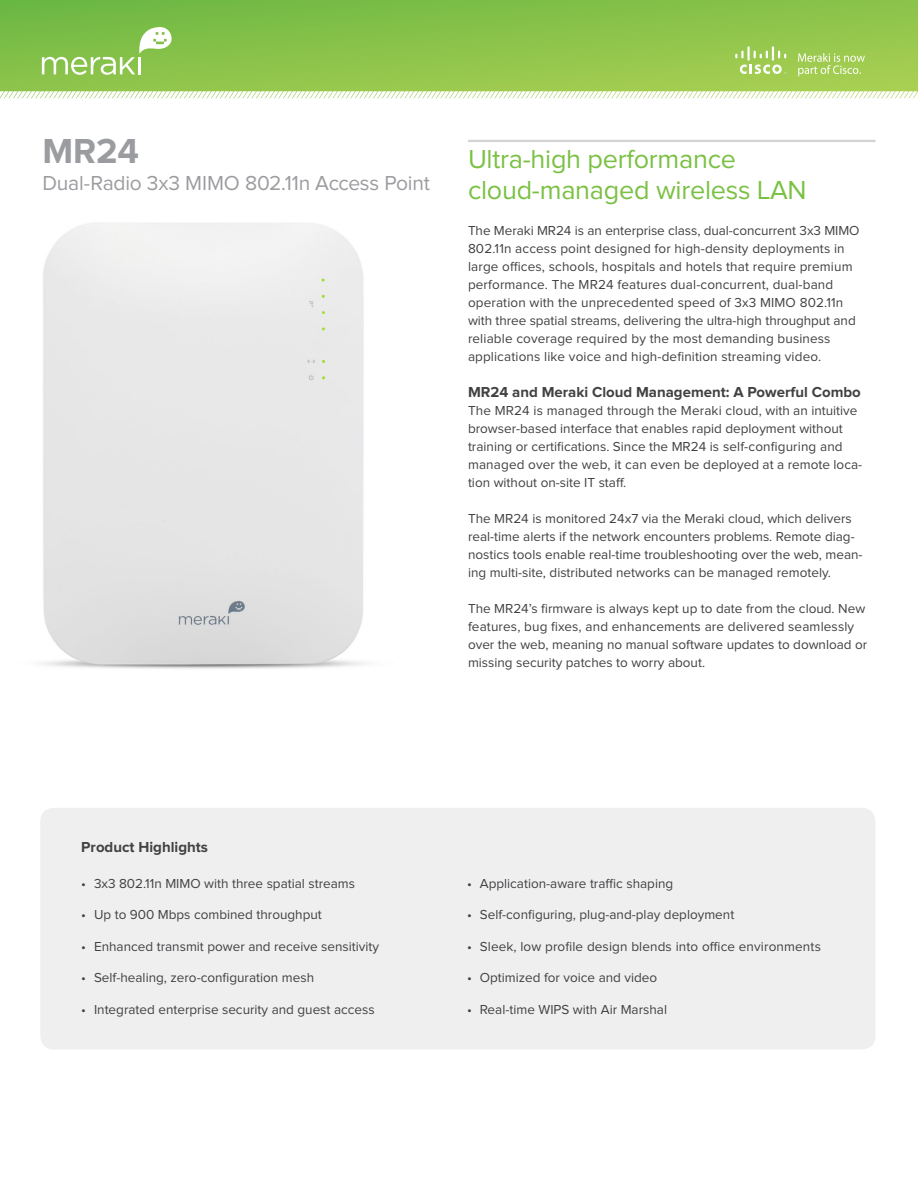
<style>
.page{position:relative;width:918px;height:1188px;background:#fff}
.page>*{position:absolute;margin:0;border:0;box-sizing:border-box;transform-origin:0 0}
.t1{font:700 36px "Proxima Nova";color:#9b9c9f}
.t2{font:27px/31.5px "Proxima Nova";letter-spacing:-.01em;color:#7ac143}
.t3{font:21px "Proxima Nova";letter-spacing:-.01em;color:#9b9c9f}
.t4{font:700 15px "Proxima Nova";color:#414042}
.t5{font:13.5px/18px "Proxima Nova";color:#414042}
</style>
<div class="page">
<hr style="left:468px;top:140px;width:407px;height:2px;background:#d1d3d4">
<img style="left:42px;top:222px;width:323px;height:447px">
<div style="left:40px;top:808px;width:835px;height:242px;background:#efeff0;border-radius:14px"></div>
<svg style="left:0;top:0;width:918px;height:98px;background:#93c756"></svg>
<svg style="left:42px;top:26px;width:130px;height:49px;background:#97ca68"></svg>
<hr style="left:138px;top:57px;width:3px;height:17px;background:#fff">
<svg style="left:798px;top:53px;width:67px;height:23px;background:#b1d571"></svg>
<svg style="left:735px;top:46px;width:51px;height:28px"></svg>
<h1 class="t1" style="left:42px;top:131px;width:98px">MR24</h1>
<h3 class="t3" style="left:42px;top:171px;width:389px">Dual-Radio 3x3 MIMO 802.11n Access Point</h3>
<h2 class="t2" style="left:468px;top:143px;width:340px">Ultra-high performance cloud-managed wireless LAN</h2>
<p class="t5" style="left:468px;top:222px;width:393px">The Meraki MR24 is an enterprise class, dual-concurrent 3x3 MIMO 802.11n access point designed for high-density deployments in large offices, schools, hospitals and hotels that require premium performance. The MR24 features dual-concurrent, dual-band operation with the unprecedented speed of 3x3 MIMO 802.11n with three spatial streams, delivering the ultra-high throughput and reliable coverage required by the most demanding business applications like voice and high-definition streaming video.</p>
<p class="t4" style="left:468px;top:384px;width:394px">MR24 and Meraki Cloud Management: A Powerful Combo</p>
<p class="t5" style="left:468px;top:402px;width:396px">The MR24 is managed through the Meraki cloud, with an intuitive browser-based interface that enables rapid deployment without training or certifications. Since the MR24 is self-configuring and managed over the web, it can even be deployed at a remote loca&shy;tion without on-site IT staff.</p>
<p class="t5" style="left:468px;top:510px;width:396px">The MR24 is monitored 24x7 via the Meraki cloud, which delivers real-time alerts if the network encounters problems. Remote diag&shy;nostics tools enable real-time troubleshooting over the web, mean&shy;ing multi-site, distributed networks can be managed remotely.</p>
<p class="t5" style="left:468px;top:600px;width:401px">The MR24’s firmware is always kept up to date from the cloud. New features, bug fixes, and enhancements are delivered seamlessly over the web, meaning no manual software updates to download or missing security patches to worry about.</p>
<p class="t4" style="left:81px;top:838px;width:128px">Product Highlights</p>
<p class="t5" style="left:81px;top:874px;width:275px">• 3x3 802.11n MIMO with three spatial streams</p>
<p class="t5" style="left:81px;top:906px;width:242px">• Up to 900 Mbps combined throughput</p>
<p class="t5" style="left:81px;top:937px;width:299px">• Enhanced transmit power and receive sensitivity</p>
<p class="t5" style="left:81px;top:969px;width:234px">• Self-healing, zero-configuration mesh</p>
<p class="t5" style="left:81px;top:1000px;width:295px">• Integrated enterprise security and guest access</p>
<p class="t5" style="left:467px;top:874px;width:208px">• Application-aware traffic shaping</p>
<p class="t5" style="left:467px;top:906px;width:269px">• Self-configuring, plug-and-play deployment</p>
<p class="t5" style="left:467px;top:937px;width:355px">• Sleek, low profile design blends into office environments</p>
<p class="t5" style="left:467px;top:969px;width:192px">• Optimized for voice and video</p>
<p class="t5" style="left:467px;top:1000px;width:202px">• Real-time WIPS with Air Marshal</p>
</div>
